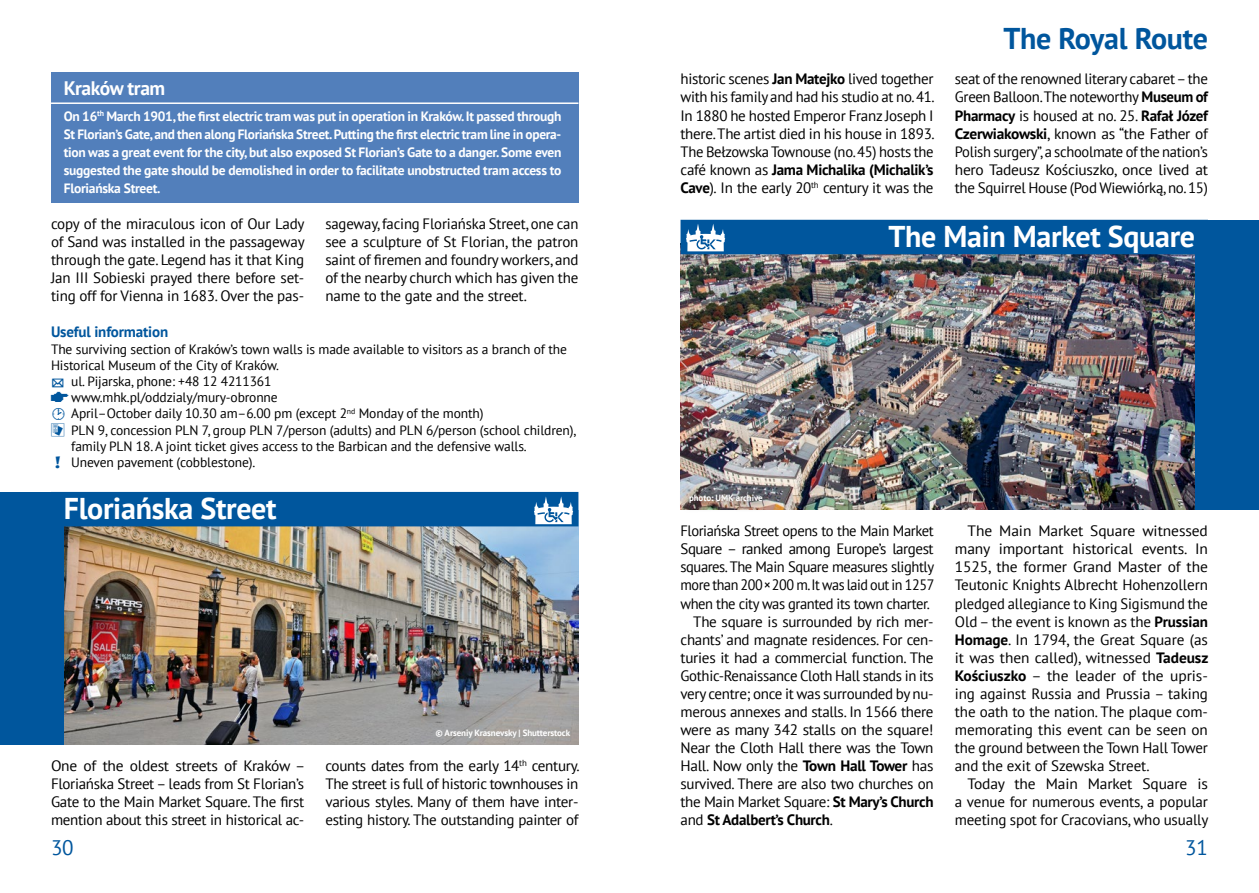
<style>
.page{position:relative;width:1259px;height:893px;background:#fff}
.page>*{position:absolute;margin:0;border:0;box-sizing:border-box;transform-origin:0 0}
.t1{font:700 30px "PT Sans";letter-spacing:-.01em;color:#fff}
.t2{font:700 30px "PT Sans";letter-spacing:-.01em;color:#00569d}
.t3{font:21px "PT Sans";color:#00569d}
.t4{font:700 19.5px "PT Sans";letter-spacing:-.02em;color:#fff}
.t5{font:15px/18px "PT Sans";letter-spacing:-.02em;color:#000;text-align:justify}
.t6{font:15px "PT Sans";letter-spacing:-.02em;color:#000;scale:.94 1}
.t7{font:700 15px "PT Sans";letter-spacing:-.02em;color:#000}
.t8{font:700 15px "PT Sans";letter-spacing:-.01em;color:#00569d}
.t9{font:13.5px/16.2px "PT Sans";letter-spacing:-.01em;color:#000}
.t10{font:700 13.5px/18px "PT Sans";letter-spacing:-.02em;color:#fff;text-align:justify}
.t11{font:700 9px "PT Sans";letter-spacing:-.01em;color:#fff}
.s1{font-family:"Bezdroza";color:#00569d}
.s2{font-family:"ikonki";color:#00569d}
.s3{font-weight:700}
.s4{font-weight:400}
</style>
<div class="page">
<img style="left:681px;top:254px;width:514px;height:255px">
<img style="left:64px;top:526px;width:514px;height:218px">
<img style="left:680px;top:483px;width:93px;height:27px">
<div style="left:1195px;top:220px;width:64px;height:289px;background:#00569d"></div>
<div style="left:0;top:492px;width:64px;height:252px;background:#00569d"></div>
<div style="left:51px;top:72px;width:527px;height:131px;background:#527fbb"></div>
<hr style="left:51px;top:102px;width:527px;height:2px;background:#fff">
<div style="left:51px;top:492px;width:527px;height:34px;background:#00569d"></div>
<div style="left:680px;top:220px;width:528px;height:34px;background:#00569d"></div>
<svg style="left:534px;top:496px;width:39px;height:28px"></svg>
<svg style="left:686px;top:224px;width:39px;height:27px"></svg>
<h3 class="t4" style="left:64px;top:75px;width:103px">Kraków tram</h3>
<p class="t10" style="left:64px;top:107px;width:499px">On 16<sup>th</sup> March 1901, the first electric tram was put in operation in Kraków. It passed through St Florian’s Gate, and then along Floriańska Street. Putting the first electric tram line in opera&shy;tion was a great event for the city, but also exposed St Florian’s Gate to a danger. Some even suggested the gate should be demolished in order to facilitate unobstructed tram access to Floriańska Street.</p>
<p class="t5" style="left:51px;top:214px;width:255px">copy of the miraculous icon of Our Lady of Sand was installed in the passageway through the gate. Legend has it that King Jan III Sobieski prayed there before set&shy;ting off for Vienna in 1683. Over the pas-</p>
<p class="t5" style="left:325px;top:214px;width:255px">sageway, facing Floriańska Street, one can see a sculpture of St Florian, the patron saint of firemen and foundry workers, and of the nearby church which has given the name to the gate and the street.</p>
<p class="t8" style="left:51px;top:322px;width:119px">Useful information</p>
<p class="t9" style="left:51px;top:340px;width:517px">The surviving section of Kraków’s town walls is made available to visitors as a branch of the Historical Museum of the City of Kraków.<br><span class="s1">'</span> ul. Pijarska, phone: +48 12 4211361<br><span class="s2">°</span> www.mhk.pl/oddzialy/mury-obronne<br><span class="s1">›</span> April–October daily 10.30 am–6.00 pm (except 2<sup>nd</sup> Monday of the month)</p>
<p class="t9" style="left:71px;top:421px;width:507px">PLN 9, concession PLN 7, group PLN 7/person (adults) and PLN 6/person (school children), family PLN 18. A joint ticket gives access to the Barbican and the defensive walls.<br>Uneven pavement (cobblestone).</p>
<h1 class="t1" style="left:64px;top:489px;width:214px">Floriańska Street</h1>
<p class="t11" style="left:435px;top:727px;width:136px">© Arseniy Krasnevsky | Shutterstock</p>
<p class="t5" style="left:51px;top:756px;width:256px">One of the oldest streets of Kraków – Floriańska Street – leads from St Florian’s Gate to the Main Market Square. The first mention about this street in historical ac-</p>
<p class="t5" style="left:325px;top:756px;width:256px">counts dates from the early 14<sup>th</sup> century.<br>The street is full of historic townhouses in various styles. Many of them have inter&shy;esting history. The outstanding painter of</p>
<h1 class="t2" style="left:1003px;top:19px;width:206px">The Royal Route</h1>
<p class="t5" style="left:680px;top:70px;width:256px">historic scenes <span class="s3">Jan Matejko</span> lived together with his family and had his studio at no. 41.<br>In 1880 he hosted Emperor Franz Joseph I there. The artist died in his house in 1893.<br>The Bełzowska Townouse (no. 45) hosts the café known as <span class="s3">Jama Michalika (Michalik’s Cave</span>). In the early 20<sup>th</sup> century it was the</p>
<p class="t5" style="left:955px;top:70px;width:255px">seat of the renowned literary cabaret – the Green Balloon. The noteworthy <span class="s3">Museum of Pharmacy</span> is housed at no. 25. <span class="s3">Rafał Józef Czerwiakowski</span>, known as “the Father of Polish surgery”, a schoolmate of the nation’s hero Tadeusz Kościuszko, once lived at the Squirrel House (Pod Wiewiórką, no. 15)</p>
<p class="t11" style="left:689px;top:492px;width:75px">photo: UMK archive</p>
<h1 class="t1" style="left:888px;top:216px;width:308px">The Main Market Square</h1>
<p class="t5" style="left:680px;top:522px;width:254px">Floriańska Street opens to the Main Market</p>
<p class="t5" style="left:680px;top:540px;width:255px">Square – ranked among Europe’s largest</p>
<p class="t5" style="left:680px;top:558px;width:255px">squares. The Main Square measures slightly</p>
<p class="t6" style="left:680px;top:575px;width:271px">more than 200×200 m. It was laid out in 1257</p>
<p class="t5" style="left:680px;top:594px;width:251px">when the city was granted its town charter.</p>
<p class="t5" style="left:693px;top:612px;width:242px">The square is surrounded by rich mer-</p>
<p class="t5" style="left:680px;top:630px;width:255px">chants’ and magnate residences. For cen-</p>
<p class="t5" style="left:680px;top:648px;width:254px">turies it had a commercial function. The</p>
<p class="t5" style="left:680px;top:666px;width:255px">Gothic-Renaissance Cloth Hall stands in its</p>
<p class="t5" style="left:680px;top:684px;width:254px">very centre; once it was surrounded by nu-</p>
<p class="t5" style="left:680px;top:702px;width:254px">merous annexes and stalls. In 1566 there</p>
<p class="t5" style="left:680px;top:720px;width:254px">were as many 342 stalls on the square!</p>
<p class="t5" style="left:680px;top:738px;width:254px">Near the Cloth Hall there was the Town</p>
<p class="t5" style="left:680px;top:756px;width:254px">Hall. Now only the <span class="s3">Town Hall Tower</span> has</p>
<p class="t5" style="left:680px;top:775px;width:255px">survived. There are also two churches on</p>
<p class="t5" style="left:680px;top:793px;width:254px">the Main Market Square: <span class="s3">St Mary’s Church</span></p>
<p class="t7" style="left:680px;top:810px;width:154px"><span class="s4">and</span> St Adalbert’s Church<span class="s4">.</span></p>
<p class="t5" style="left:955px;top:522px;width:255px;text-indent:13px">The Main Market Square witnessed many important historical events. In 1525, the former Grand Master of the Teutonic Knights Albrecht Hohenzollern pledged allegiance to King Sigismund the Old – the event is known as the <span class="s3">Prussian Homage</span>. In 1794, the Great Square (as it was then called), witnessed <span class="s3">Tadeusz Kościuszko</span> – the leader of the upris&shy;ing against Russia and Prussia – taking the oath to the nation. The plaque com&shy;memorating this event can be seen on the ground between the Town Hall Tower and the exit of Szewska Street.</p>
<p class="t5" style="left:955px;top:775px;width:255px;text-indent:13px">Today the Main Market Square is a venue for numerous events, a popular meeting spot for Cracovians, who usually</p>
<h2 class="t3" style="left:51px;top:834px;width:24px">30</h2>
<h2 class="t3" style="left:1185px;top:834px;width:24px">31</h2>
</div>
